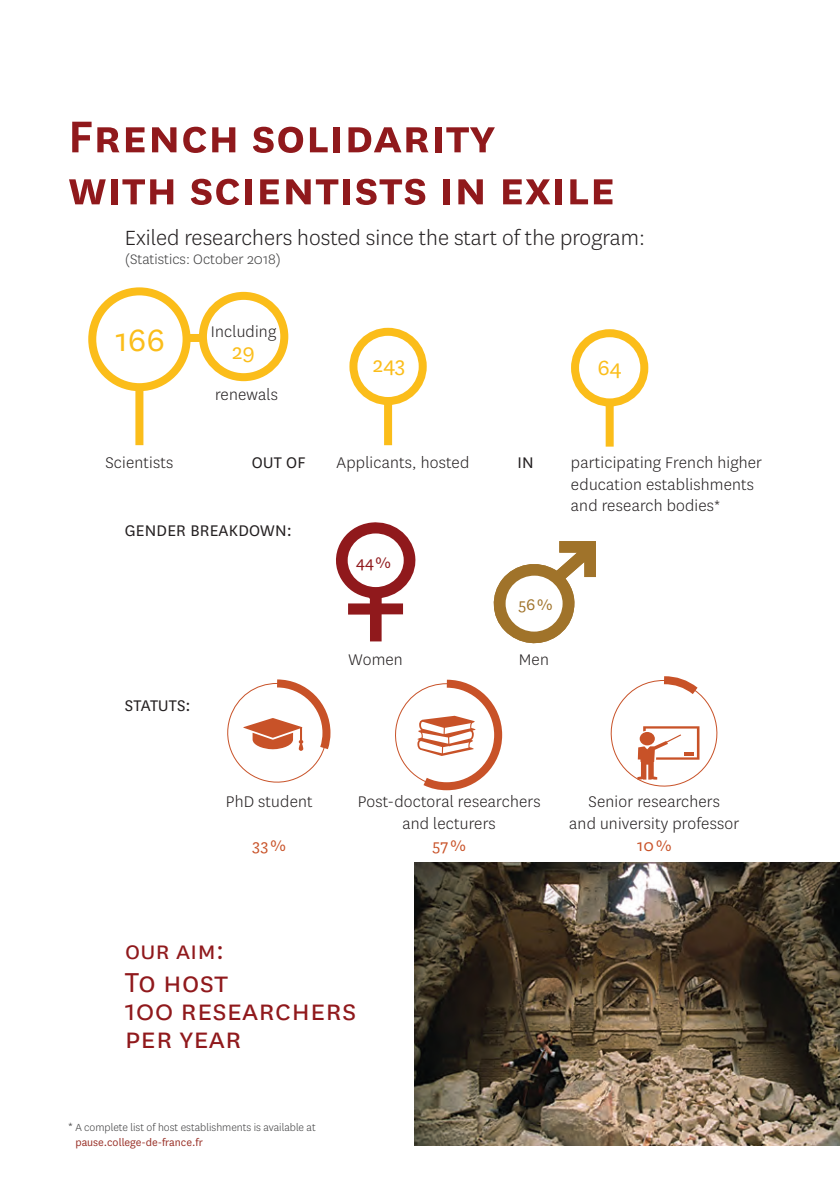
<style>
.page{position:relative;width:840px;height:1191px;background:#fff}
.page>*{position:absolute;margin:0;border:0;box-sizing:border-box;transform-origin:0 0}
.t1{font:600 52px/52px "National";color:#90191c}
.t2{font:36px "National";color:#fbbd1a}
.t3{font:32px/28px "National";color:#90191c}
.t4{font:28px "National";color:#90191c}
.t5{font:300 24px "National";color:#231f20}
.t6{font:24px "National";color:#fbbd1a}
.t7{font:300 18px/21.6px "National";letter-spacing:.01em;color:#231f20;text-align:center}
.t8{font:18px "National";letter-spacing:.01em;color:#231f20}
.t9{font:18px "National";color:#c85228}
.t10{font:18px "National";color:#90191c}
.t11{font:18px "National";color:#a0732a}
.t12{font:300 16px "National";color:#3e3e3f}
.t13{font:300 12px/14.4px "National";color:#3e3e3f}
.s1{font-size:14px}
.s2{font-weight:400;color:#993027}
</style>
<div class="page">
<svg style="left:336px;top:522px;width:80px;height:119px"></svg>
<svg style="left:493px;top:541px;width:102px;height:103px"></svg>
<div style="left:505px;top:575px;width:57px;height:56px;background:#fff;border-radius:50%"></div>
<img style="left:414px;top:862px;width:425px;height:283px">
<svg style="left:610px;top:676px;width:108px;height:111px"></svg>
<svg style="left:395px;top:679px;width:108px;height:112px"></svg>
<svg style="left:227px;top:679px;width:104px;height:104px"></svg>
<div style="left:570px;top:329px;width:78px;height:77px;border:8px solid #fbbd1a;border-radius:50%"></div>
<div style="left:605px;top:405px;width:8px;height:41px;background:#fbbd1a"></div>
<div style="left:88px;top:287px;width:102px;height:104px;border:8px solid #fbbd1a;border-radius:50%"></div>
<div style="left:135px;top:390px;width:8px;height:55px;background:#fbbd1a"></div>
<div style="left:349px;top:328px;width:77px;height:77px;border:8px solid #fbbd1a;border-radius:50%"></div>
<div style="left:384px;top:404px;width:8px;height:41px;background:#fbbd1a"></div>
<div style="left:199px;top:292px;width:89px;height:89px;border:8px solid #fbbd1a;border-radius:50%"></div>
<div style="left:185px;top:334px;width:17px;height:8px;background:#fbbd1a"></div>
<h1 class="t1" style="left:68px;top:107px;width:548px">French solidarity with scientists in exile</h1>
<h3 class="t5" style="left:125px;top:222px;width:521px">Exiled researchers hosted since the start of the program:</h3>
<p class="t12" style="left:125px;top:249px;width:158px">(Statistics: October 2018)</p>
<h2 class="t2" style="left:115px;top:316px;width:51px">166</h2>
<p class="t7" style="left:211px;top:320px;width:67px">Including</p>
<h3 class="t6" style="left:232px;top:335px;width:24px">29</h3>
<p class="t7" style="left:215px;top:383px;width:64px">renewals</p>
<h3 class="t6" style="left:372px;top:349px;width:34px">243</h3>
<h3 class="t6" style="left:597px;top:352px;width:26px">64</h3>
<p class="t7" style="left:105px;top:451px;width:69px">Scientists</p>
<p class="t8" style="left:252px;top:451px;width:55px">OUT OF</p>
<p class="t7" style="left:336px;top:451px;width:134px">Applicants, hosted</p>
<p class="t8" style="left:517px;top:451px;width:18px">IN</p>
<p class="t8" style="left:125px;top:518px;width:168px">GENDER BREAKDOWN:</p>
<p class="t8" style="left:125px;top:694px;width:67px">STATUTS:</p>
<p class="t10" style="left:356px;top:551px;width:36px">44 %</p>
<p class="t11" style="left:518px;top:592px;width:36px">56 %</p>
<p class="t7" style="left:348px;top:648px;width:56px">Women</p>
<p class="t7" style="left:518px;top:648px;width:32px">Men</p>
<p class="t7" style="left:570px;top:451px;width:193px;text-align:left">participating French higher education establishments and research bodies*</p>
<p class="t7" style="left:226px;top:790px;width:88px">PhD student</p>
<p class="t9" style="left:252px;top:833px;width:35px">33 %</p>
<p class="t7" style="left:357px;top:790px;width:184px">Post-doctoral researchers and lecturers</p>
<p class="t9" style="left:432px;top:833px;width:35px">57 %</p>
<p class="t7" style="left:569px;top:790px;width:171px">Senior researchers<br>and university professor</p>
<p class="t9" style="left:636px;top:833px;width:36px">10 %</p>
<h3 class="t4" style="left:125px;top:932px;width:101px">our aim:</h3>
<h3 class="t3" style="left:125px;top:967px;width:233px">To host<br>100 researchers per year</h3>
<p class="t13" style="left:75px;top:1120px;width:242px;text-indent:-7px"><span class="s1">*</span> A complete list of host establishments is available at <span class="s2">pause.college-de-france.fr</span></p>
</div>
